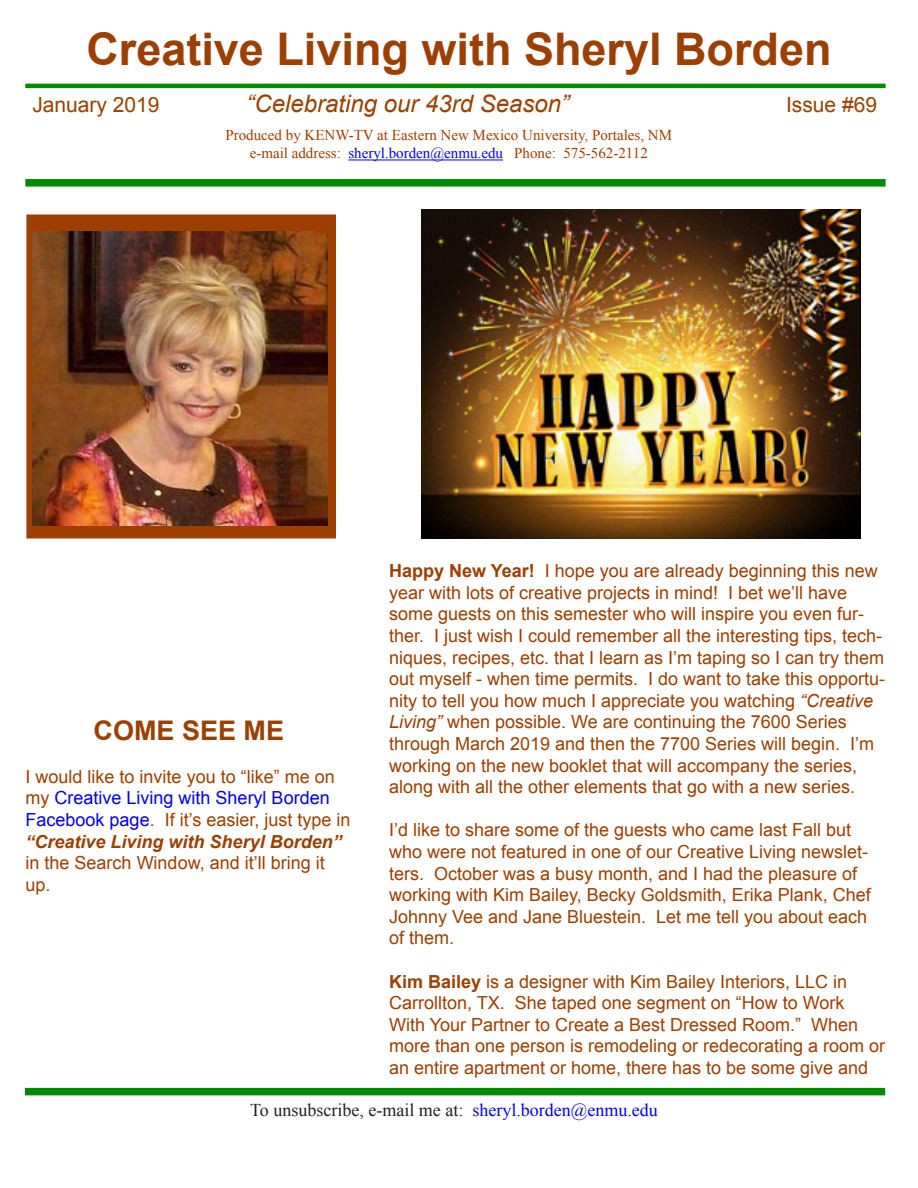
<style>
.page{position:relative;width:918px;height:1188px;background:#fff}
.page>*{position:absolute;margin:0;border:0;box-sizing:border-box;transform-origin:0 0}
.t1{font:700 45px "Arial";color:#9c3f00}
.t2{font:700 27px "Arial";color:#9c3f00}
.t3{font:italic 24px "Arial";color:#9c3f00}
.t4{font:21px "Arial";color:#9c3f00}
.t5{font:18px/21.6px "Arial";color:#9c3f00}
.t6{font:18px "Times New Roman";color:#231f20}
.t7{font:15px "Times New Roman";color:#9c3f00}
.s1{color:#00f}
.s2{font-weight:700;font-style:italic}
.s3{font-weight:700}
.s4{font-style:italic}
</style>
<div class="page">
<div style="left:26px;top:214px;width:310px;height:324px;background:#9c3f00;border:2px solid #9c3f00"></div>
<hr style="left:348px;top:160px;width:155px;height:1px;background:#00f">
<hr style="left:25px;top:84px;width:861px;height:4px;background:#008a00">
<div style="left:25px;top:179px;width:861px;height:8px;background:#008a00"></div>
<div style="left:25px;top:1088px;width:860px;height:7px;background:#008a00"></div>
<img style="left:32px;top:231px;width:295px;height:295px">
<img style="left:422px;top:209px;width:439px;height:330px">
<p class="t1" style="left:86px;top:19px;width:747px">Creative Living with Sheryl Borden</p>
<p class="t4" style="left:32px;top:91px;width:129px">January 2019</p>
<p class="t3" style="left:246px;top:88px;width:324px">“Celebrating our 43rd Season”</p>
<p class="t4" style="left:786px;top:91px;width:93px">Issue #69</p>
<p class="t7" style="left:225px;top:125px;width:448px">Produced by KENW-TV at Eastern New Mexico University, Portales, NM</p>
<p class="t7" style="left:250px;top:143px;width:400px">e-mail address: <span class="s1">sheryl.borden@enmu.edu</span> Phone: 575-562-2112</p>
<p class="t2" style="left:94px;top:712px;width:192px">COME SEE ME</p>
<p class="t5" style="left:26px;top:766px;width:326px">I would like to invite you to “like” me on my <span class="s1">Creative Living with Sheryl Borden Facebook page</span>. If it’s easier, just type in <span class="s2">“Creative Living with Sheryl Borden” </span>in the Search Window, and it’ll bring it up.</p>
<p class="t5" style="left:389px;top:560px;width:498px"><span class="s3">Happy New Year!</span> I hope you are already beginning this new year with lots of creative projects in mind! I bet we’ll have some guests on this semester who will inspire you even fur&shy;ther. I just wish I could remember all the interesting tips, tech&shy;niques, recipes, etc. that I learn as I’m taping so I can try them out myself - when time permits. I do want to take this opportu&shy;nity to tell you how much I appreciate you watching <span class="s4">“Creative Living”</span> when possible. We are continuing the 7600 Series through March 2019 and then the 7700 Series will begin. I’m working on the new booklet that will accompany the series, along with all the other elements that go with a new series.</p>
<p class="t5" style="left:389px;top:819px;width:483px">I’d like to share some of the guests who came last Fall but who were not featured in one of our Creative Living newslet&shy;ters. October was a busy month, and I had the pleasure of working with Kim Bailey, Becky Goldsmith, Erika Plank, Chef Johnny Vee and Jane Bluestein. Let me tell you about each of them.</p>
<p class="t5" style="left:389px;top:971px;width:498px"><span class="s3">Kim Bailey</span> is a designer with Kim Bailey Interiors, LLC in Carrollton, TX. She taped one segment on “How to Work<br>With Your Partner to Create a Best Dressed Room.” When more than one person is remodeling or redecorating a room or an entire apartment or home, there has to be some give and</p>
<p class="t6" style="left:250px;top:1097px;width:409px">To unsubscribe, e-mail me at: <span class="s1">sheryl.borden@enmu.edu</span></p>
</div>
